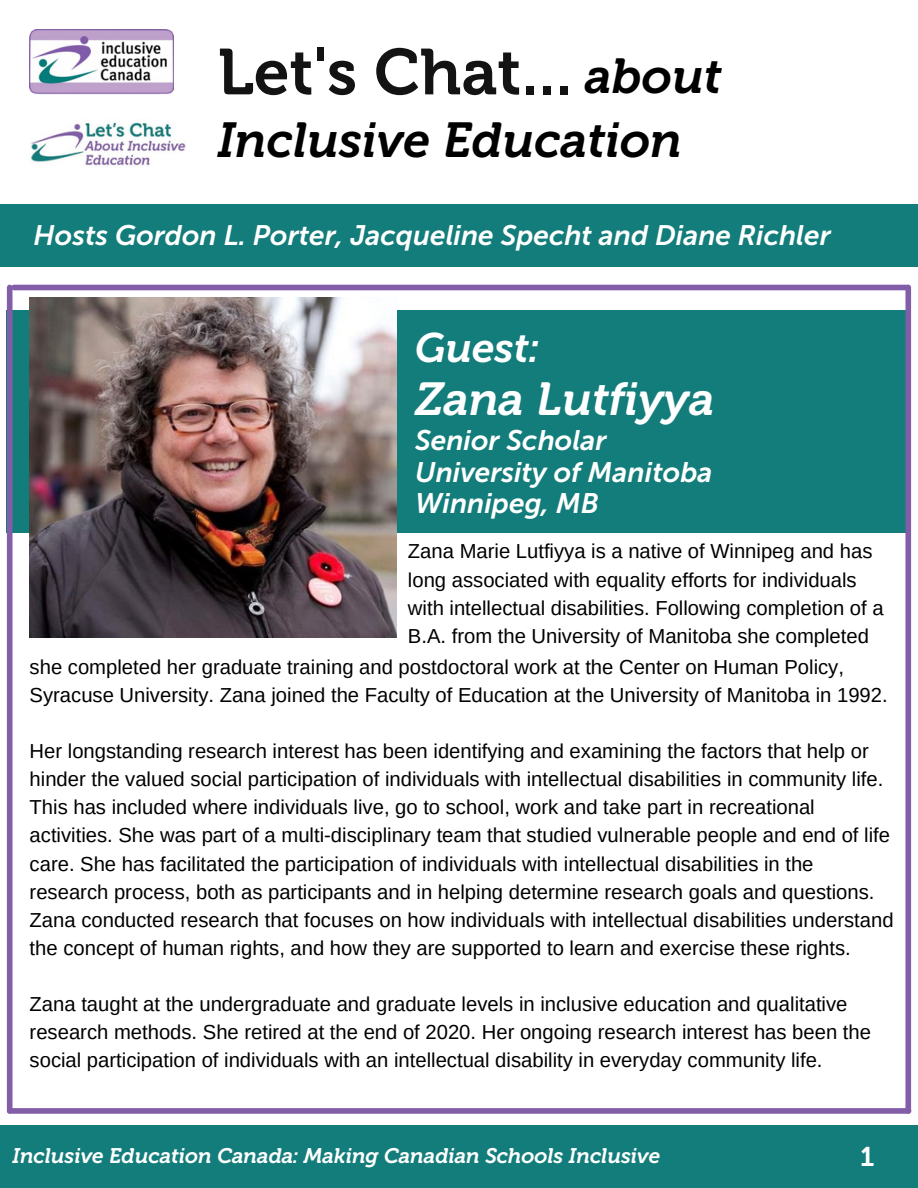
<style>
.page{position:relative;width:918px;height:1188px;background:#fff}
.page>*{position:absolute;margin:0;border:0;box-sizing:border-box;transform-origin:0 0}
.t1{font:64.5px "Museo 700";color:#131314}
.t2{font:italic 48.9px "Museo 700";color:#000}
.t3{font:italic 46.05px "Museo 700";color:#fff}
.t4{font:italic 41.1px "Museo 700";color:#fff}
.t5{font:italic 28.2px/31.5px "Museo Sans 700";color:#fff}
.t6{font:italic 28.05px "Museo Sans 700";color:#fff}
.t7{font:27px "Museo 700";color:#fff}
.t8{font:italic 21px "Museo 700";color:#fff}
.t9{font:20.25px/28.2px "Arimo";color:#000}
.s1{font-style:italic;font-size:48.9px;color:#000}
</style>
<div class="page">
<div style="left:7px;top:311px;width:901px;height:222px;background:#137d7b"></div>
<div style="left:10px;top:1108px;width:899px;height:6px;background:#825ea8"></div>
<div style="left:14px;top:285px;width:893px;height:5px;background:#825ea8"></div>
<div style="left:7px;top:287px;width:6px;height:824px;background:#825ea8"></div>
<div style="left:905px;top:287px;width:6px;height:824px;background:#825ea8"></div>
<div style="left:0;top:204px;width:918px;height:63px;background:#137d7b"></div>
<div style="left:0;top:1125px;width:918px;height:63px;background:#137d7b"></div>
<img style="left:30px;top:122px;width:156px;height:44px">
<img style="left:30px;top:29px;width:144px;height:65px">
<img style="left:30px;top:297px;width:366px;height:341px">
<h1 class="t1" style="left:218px;top:34px;width:506px">Let's Chat... <span class="s1">about</span></h1>
<h2 class="t2" style="left:218px;top:111px;width:466px">Inclusive Education</h2>
<h3 class="t6" style="left:34px;top:218px;width:799px">Hosts Gordon L. Porter, Jacqueline Specht and Diane Richler</h3>
<h3 class="t4" style="left:415px;top:323px;width:125px">Guest:</h3>
<h3 class="t3" style="left:415px;top:372px;width:301px">Zana Lutfiyya</h3>
<h3 class="t5" style="left:415px;top:425px;width:299px">Senior Scholar<br>University of Manitoba<br>Winnipeg, MB</h3>
<p class="t9" style="left:408px;top:537px;width:477px">Zana Marie Lutfiyya is a native of Winnipeg and has long associated with equality efforts for individuals with intellectual disabilities. Following completion of a B.A. from the University of Manitoba she completed</p>
<p class="t9" style="left:30px;top:653px;width:860px">she completed her graduate training and postdoctoral work at the Center on Human Policy,<br>Syracuse University. Zana joined the Faculty of Education at the University of Manitoba in 1992.</p>
<p class="t9" style="left:30px;top:737px;width:865px">Her longstanding research interest has been identifying and examining the factors that help or hinder the valued social participation of individuals with intellectual disabilities in community life.<br>This has included where individuals live, go to school, work and take part in recreational activities. She was part of a multi-disciplinary team that studied vulnerable people and end of life care. She has facilitated the participation of individuals with intellectual disabilities in the research process, both as participants and in helping determine research goals and questions.<br>Zana conducted research that focuses on how individuals with intellectual disabilities understand the concept of human rights, and how they are supported to learn and exercise these rights.</p>
<p class="t9" style="left:30px;top:990px;width:843px">Zana taught at the undergraduate and graduate levels in inclusive education and qualitative research methods. She retired at the end of 2020. Her ongoing research interest has been the social participation of individuals with an intellectual disability in everyday community life.</p>
<p class="t8" style="left:13px;top:1144px;width:649px">Inclusive Education Canada: Making Canadian Schools Inclusive</p>
<h3 class="t7" style="left:860px;top:1141px;width:16px">1</h3>
</div>
